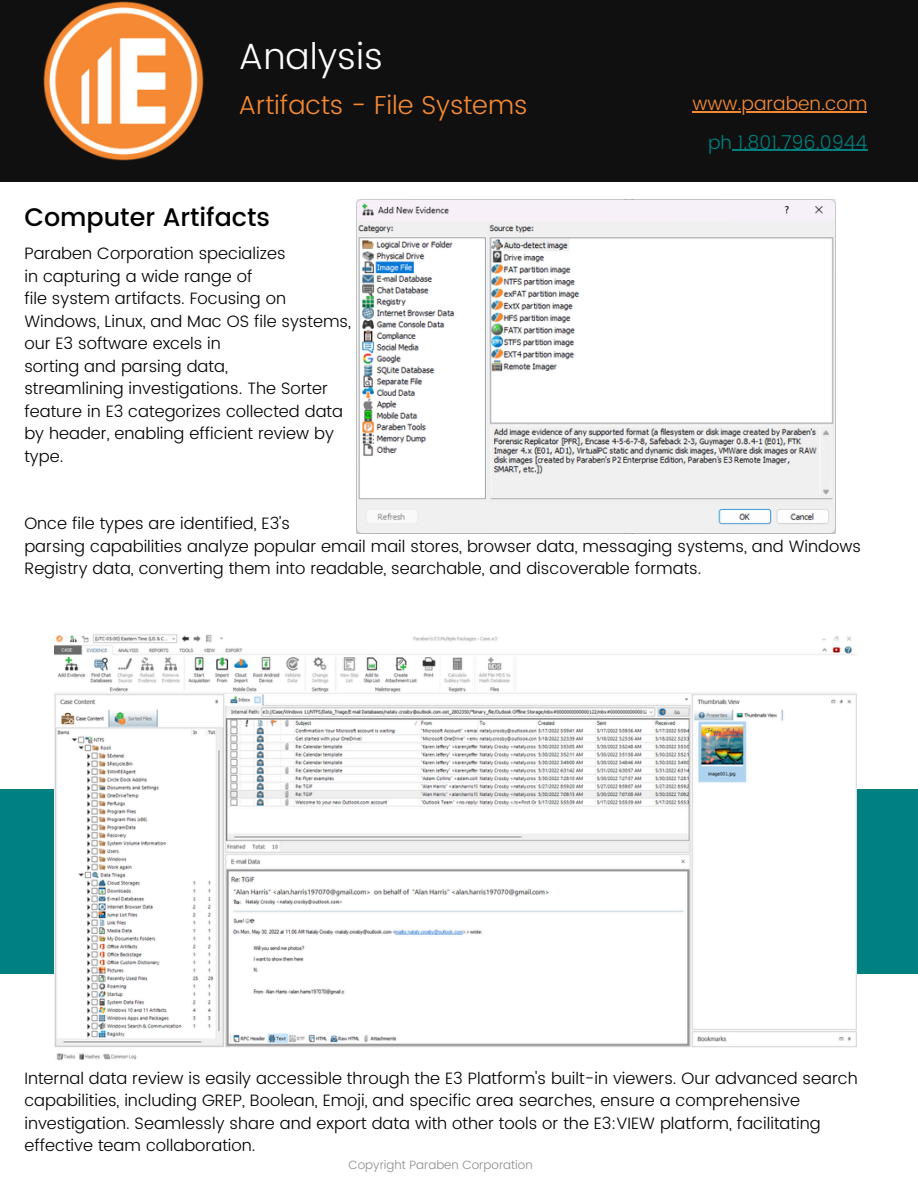
<style>
.page{position:relative;width:918px;height:1188px;background:#fff}
.page>*{position:absolute;margin:0;border:0;box-sizing:border-box;transform-origin:0 0}
.t1{font:300 36.45px "Poppins";color:#fff}
.t2{font:300 25.95px "Poppins";color:#f68a33}
.t3{font:500 25.35px "Poppins";color:#000}
.t4{font:300 18.9px "Poppins";color:#008080}
.t5{font:300 18.9px "Poppins";color:#f68a33}
.t6{font:300 16.5px/22.5px "Poppins";color:#000}
.t7{font:300 12px "Poppins";color:#8c8c8c}
</style>
<div class="page">
<div style="left:0;top:0;width:918px;height:181px;background:#101010"></div>
<img style="left:356px;top:200px;width:479px;height:334px">
<div style="left:0;top:789px;width:918px;height:184px;background:#008080"></div>
<img style="left:54px;top:634px;width:802px;height:426px">
<hr style="left:692px;top:111px;width:175px;height:1px;background:#f68a33">
<hr style="left:732px;top:150px;width:135px;height:1px;background:#008080">
<img style="left:43px;top:1px;width:161px;height:160px">
<p class="t1" style="left:238px;top:35px;width:146px">Analysis</p>
<p class="t2" style="left:238px;top:90px;width:291px">Artifacts - File Systems</p>
<h4 class="t3" style="left:24px;top:203px;width:247px">Computer Artifacts</h4>
<h1 class="t6" style="left:24px;top:242px;width:328px">Paraben Corporation specializes<br>in capturing a wide range of<br>file system artifacts. Focusing on<br>Windows, Linux, and Mac OS file systems, our E3 software excels in<br>sorting and parsing data,<br>streamlining investigations. The Sorter feature in E3 categorizes collected data by header, enabling efficient review by type.</h1>
<h2 class="t5" style="left:692px;top:92px;width:176px">www.paraben.com</h2>
<h5 class="t4" style="left:708px;top:131px;width:161px">ph 1.801.796.0944</h5>
<h3 class="t6" style="left:24px;top:512px;width:838px">Once file types are identified, E3's<br>parsing capabilities analyze popular email mail stores, browser data, messaging systems, and Windows<br>Registry data, converting them into readable, searchable, and discoverable formats.</h3>
<p class="t6" style="left:24px;top:1067px;width:835px">Internal data review is easily accessible through the E3 Platform's built-in viewers. Our advanced search capabilities, including GREP, Boolean, Emoji, and specific area searches, ensure a comprehensive investigation. Seamlessly share and export data with other tools or the E3:VIEW platform, facilitating effective team collaboration.</p>
<h4 class="t7" style="left:348px;top:1157px;width:186px">Copyright Paraben Corporation</h4>
</div>
